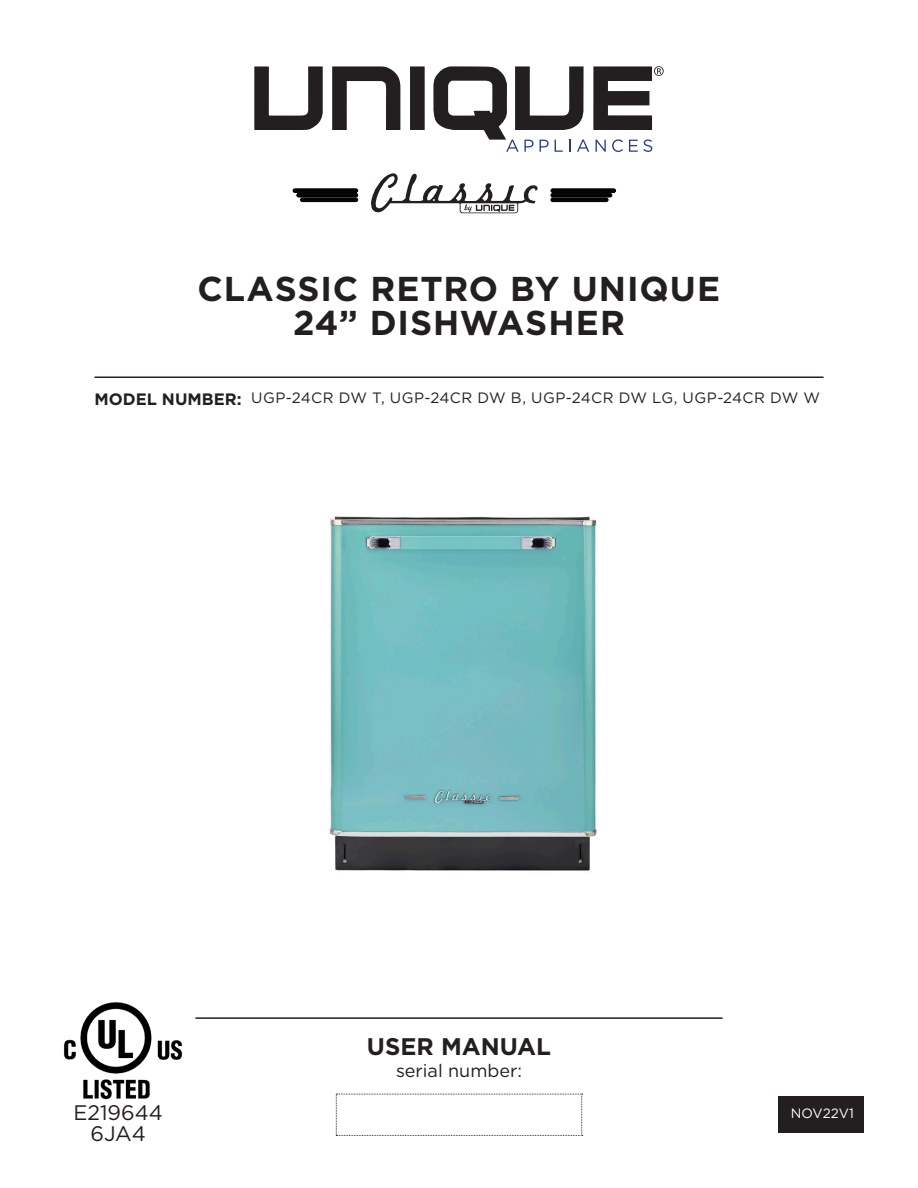
<style>
.page{position:relative;width:918px;height:1188px;background:#fff}
.page>*{position:absolute;margin:0;border:0;box-sizing:border-box;transform-origin:0 0}
.t1{font:700 34.5px "Gotham";letter-spacing:.025em;color:#231f20}
.t2{font:700 24px "Gotham";color:#231f20}
.t3{font:21px "Gotham";color:#231f20}
.t4{font:18px "Gotham";color:#231f20}
.t5{font:700 16.5px "Gotham";color:#231f20}
.t6{font:15px "Gotham";letter-spacing:.03em;color:#231f20}
.t7{font:13.5px "Gotham";color:#fff}
</style>
<div class="page">
<div style="left:779px;top:1096px;width:85px;height:36px;background:#231f20"></div>
<img style="left:329px;top:516px;width:268px;height:355px">
<hr style="left:94px;top:376px;width:730px;height:2px;background:#231f20">
<svg style="left:336px;top:1094px;width:247px;height:42px"></svg>
<svg style="left:332px;top:66px;width:68px;height:64px"></svg>
<svg style="left:254px;top:66px;width:69px;height:64px"></svg>
<div style="left:410px;top:66px;width:15px;height:64px;background:#231f20"></div>
<svg style="left:433px;top:66px;width:231px;height:86px"></svg>
<hr style="left:195px;top:1017px;width:528px;height:2px;background:#231f20">
<hr style="left:293px;top:189px;width:65px;height:3px;background:#050504;border-radius:2px">
<div style="left:293px;top:189px;width:65px;height:4px;border:1px solid #000;border-radius:2px"></div>
<div style="left:297px;top:193px;width:61px;height:4px;border:1px solid #000;border-radius:2px"></div>
<div style="left:300px;top:198px;width:58px;height:4px;border:1px solid #000;border-radius:2px"></div>
<hr style="left:551px;top:189px;width:65px;height:3px;background:#050504;border-radius:2px">
<div style="left:551px;top:189px;width:65px;height:4px;border:1px solid #000;border-radius:2px"></div>
<div style="left:551px;top:193px;width:61px;height:4px;border:1px solid #000;border-radius:2px"></div>
<div style="left:551px;top:198px;width:57px;height:4px;border:1px solid #000;border-radius:2px"></div>
<svg style="left:371px;top:173px;width:167px;height:40px"></svg>
<img style="left:63px;top:1002px;width:120px;height:98px">
<p class="t1" style="left:198px;top:266px;width:524px">CLASSIC RETRO BY UNIQUE</p>
<p class="t1" style="left:293px;top:300px;width:334px">24” DISHWASHER</p>
<p class="t5" style="left:94px;top:388px;width:149px">MODEL NUMBER:</p>
<p class="t6" style="left:251px;top:389px;width:570px">UGP-24CR DW T, UGP-24CR DW B, UGP-24CR DW LG, UGP-24CR DW W</p>
<p class="t2" style="left:367px;top:1031px;width:186px">USER MANUAL</p>
<p class="t4" style="left:396px;top:1059px;width:127px">serial number:</p>
<p class="t3" style="left:73px;top:1099px;width:91px">E219644</p>
<p class="t7" style="left:791px;top:1105px;width:64px">NOV22V1</p>
<p class="t3" style="left:90px;top:1120px;width:57px">6JA4</p>
</div>
